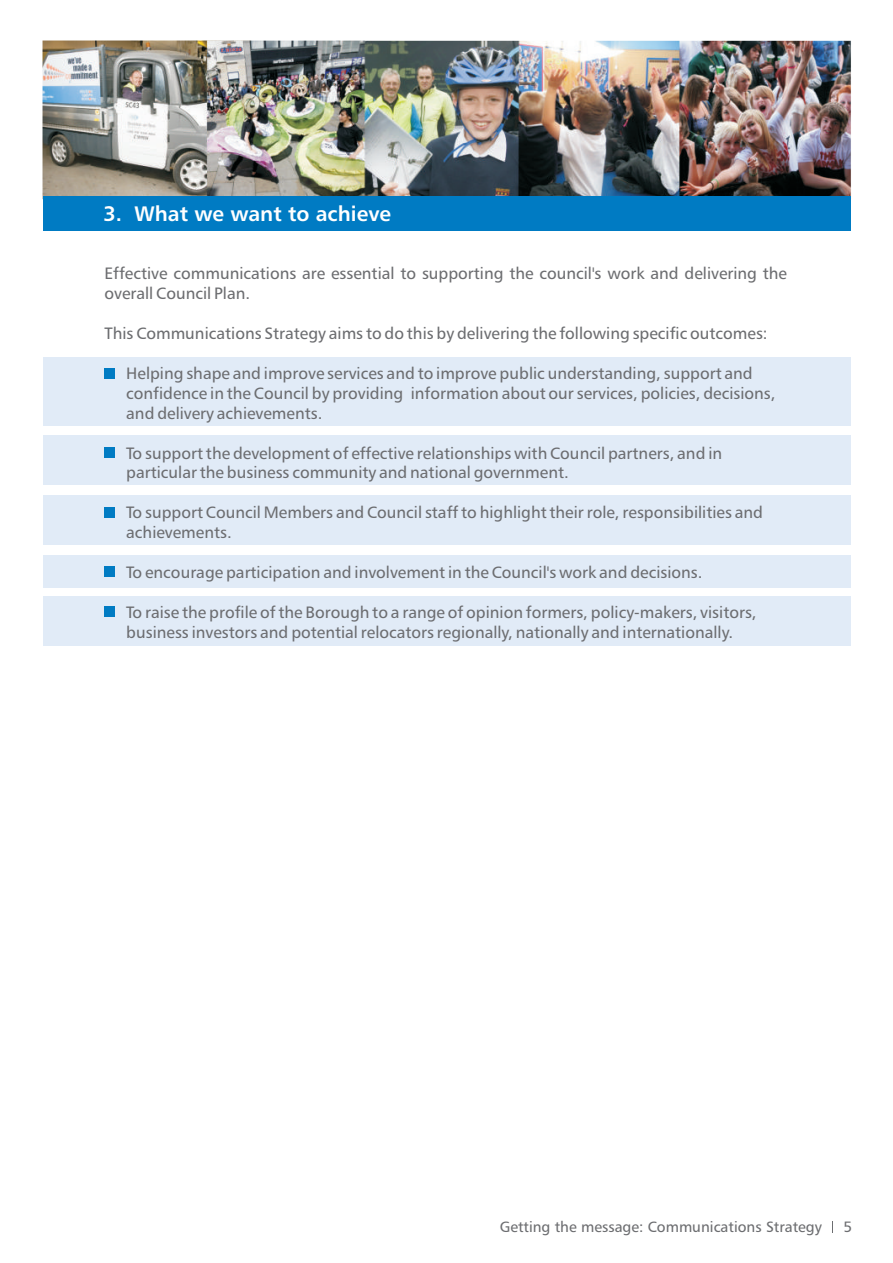
<style>
.page{position:relative;width:893px;height:1263px;background:#fff}
.page>*{position:absolute;margin:0;border:0;box-sizing:border-box;transform-origin:0 0}
.t1{font:21px "Humanist 777 BT Roman B,Bold";color:#fff}
.t2{font:16.5px/20px "Humanist 777 BT Roman B";color:#6c6d70}
.t3{font:15px "Humanist 777 BT Roman B";color:#6c6d70}
</style>
<div class="page">
<img style="left:43px;top:41px;width:808px;height:158px">
<div style="left:43px;top:197px;width:807px;height:34px;background:#007bc3"></div>
<div style="left:43px;top:357px;width:807px;height:69px;background:#e1ebf7"></div>
<div style="left:104px;top:368px;width:11px;height:10px;background:#007bc3"></div>
<div style="left:43px;top:435px;width:807px;height:49px;background:#e1ebf7"></div>
<div style="left:43px;top:495px;width:807px;height:50px;background:#e1ebf7"></div>
<div style="left:43px;top:555px;width:807px;height:32px;background:#e1ebf7"></div>
<div style="left:43px;top:596px;width:807px;height:50px;background:#e1ebf7"></div>
<div style="left:104px;top:447px;width:11px;height:11px;background:#007bc3"></div>
<div style="left:104px;top:507px;width:11px;height:11px;background:#007bc3"></div>
<div style="left:104px;top:566px;width:11px;height:11px;background:#007bc3"></div>
<div style="left:104px;top:606px;width:11px;height:11px;background:#007bc3"></div>
<p class="t1" style="left:103px;top:205px;width:289px">3. What we want to achieve</p>
<p class="t2" style="left:104px;top:265px;width:684px">Effective communications are essential to supporting the council's work and delivering the overall Council Plan.</p>
<p class="t2" style="left:104px;top:325px;width:665px">This Communications Strategy aims to do this by delivering the following specific outcomes:</p>
<p class="t2" style="left:126px;top:365px;width:651px">Helping shape and improve services and to improve public understanding, support and confidence in the Council by providing information about our services, policies, decisions, and delivery achievements.</p>
<p class="t2" style="left:126px;top:444px;width:597px">To support the development of effective relationships with Council partners, and in particular the business community and national government.</p>
<p class="t2" style="left:126px;top:504px;width:638px">To support Council Members and Council staff to highlight their role, responsibilities and achievements.</p>
<p class="t2" style="left:126px;top:564px;width:578px">To encourage participation and involvement in the Council's work and decisions.</p>
<p class="t2" style="left:126px;top:603px;width:632px">To raise the profile of the Borough to a range of opinion formers, policy-makers, visitors, business investors and potential relocators regionally, nationally and internationally.</p>
<p class="t3" style="left:500px;top:1220px;width:324px">Getting the message: Communications Strategy</p>
<p class="t3" style="left:843px;top:1220px;width:10px">5</p>
</div>
